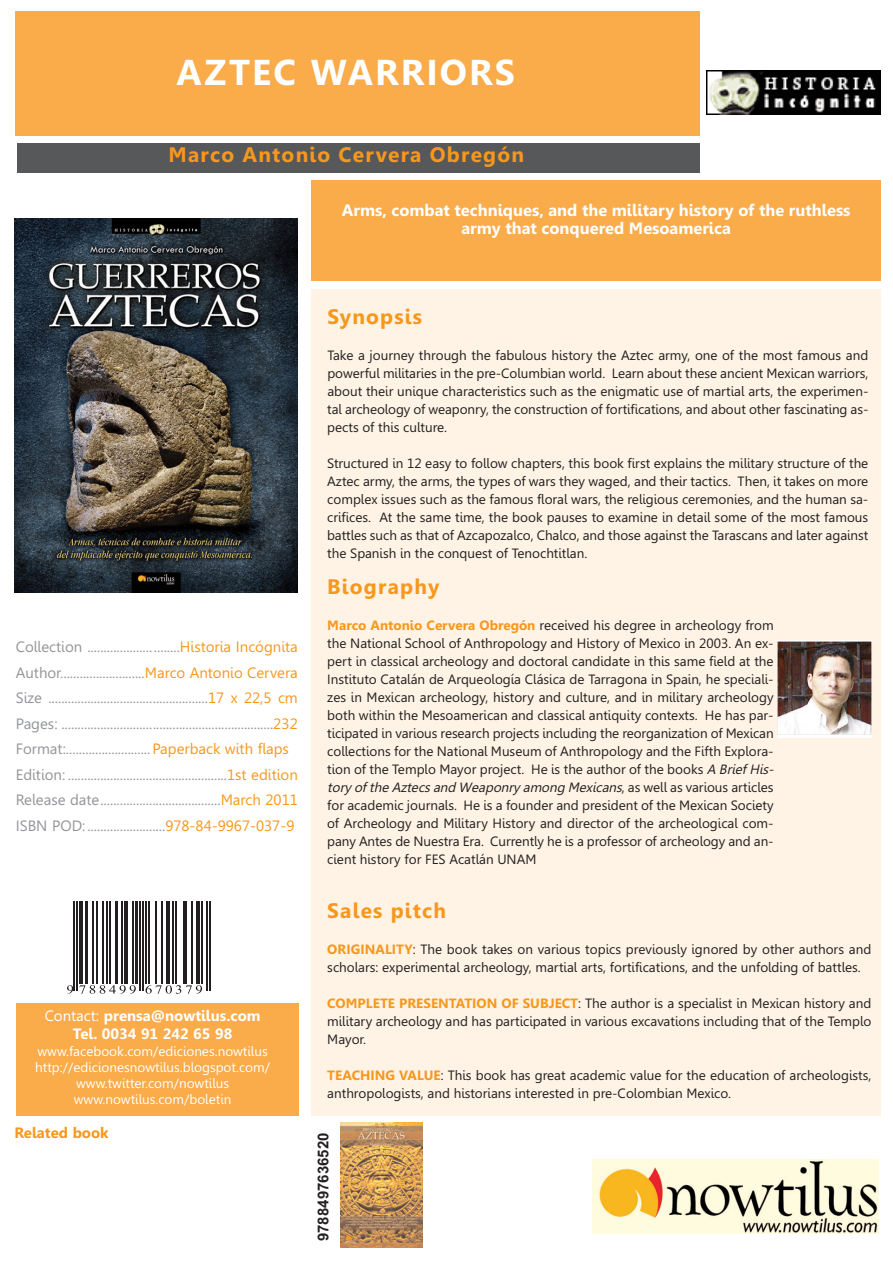
<style>
.page{position:relative;width:893px;height:1263px;background:#fff}
.page>*{position:absolute;margin:0;border:0;box-sizing:border-box;transform-origin:0 0}
.t1{font:700 36px "Gisha";letter-spacing:.055em;color:#fff}
.t2{font:700 21px "Gisha";letter-spacing:.055em;color:#f7981d}
.t3{font:700 16.5px/18px "Gisha";color:#fff;text-align:center}
.t4{font:15px/25.5px "Gisha";color:#939598}
.t5{font:700 15px/18px "Gisha";color:#fff;text-align:center}
.t6{font:700 15px "Arial";color:#231f20}
.t7{font:700 15px "Gisha";color:#f7981d}
.t8{font:13.5px/18px "Gisha";color:#231f20;text-align:justify}
.t9{font:13.5px/16.2px "Gisha";color:#fff;text-align:center}
.s1{color:#f7981d}
.s2{font-weight:400}
.s3{font-weight:700;color:#f7981d}
.s4{font-style:italic}
</style>
<div class="page">
<div style="left:17px;top:144px;width:683px;height:29px;background:#57585a"></div>
<div style="left:312px;top:289px;width:569px;height:827px;background:#fef3e4"></div>
<div style="left:16px;top:11px;width:684px;height:125px;background:#faab4a"></div>
<div style="left:16px;top:1003px;width:282px;height:113px;background:#faab4a"></div>
<svg style="left:73px;top:901px;width:138px;height:90px"></svg>
<hr style="left:74px;top:901px;width:1px;height:90px;background:#231f20">
<hr style="left:77px;top:901px;width:1px;height:90px;background:#231f20">
<hr style="left:79px;top:901px;width:4px;height:83px;background:#231f20">
<hr style="left:85px;top:901px;width:3px;height:83px;background:#231f20">
<hr style="left:92px;top:901px;width:1px;height:83px;background:#231f20">
<hr style="left:97px;top:901px;width:1px;height:83px;background:#231f20">
<hr style="left:102px;top:901px;width:1px;height:83px;background:#231f20">
<hr style="left:107px;top:901px;width:1px;height:83px;background:#231f20">
<hr style="left:110px;top:901px;width:1px;height:83px;background:#231f20">
<hr style="left:115px;top:901px;width:3px;height:83px;background:#231f20">
<hr style="left:121px;top:901px;width:1px;height:83px;background:#231f20">
<hr style="left:124px;top:901px;width:4px;height:83px;background:#231f20">
<hr style="left:133px;top:901px;width:1px;height:83px;background:#231f20">
<hr style="left:136px;top:901px;width:2px;height:83px;background:#231f20">
<hr style="left:140px;top:901px;width:1px;height:90px;background:#231f20">
<hr style="left:143px;top:901px;width:1px;height:90px;background:#231f20">
<hr style="left:146px;top:901px;width:1px;height:83px;background:#231f20">
<hr style="left:149px;top:901px;width:1px;height:83px;background:#231f20">
<hr style="left:156px;top:901px;width:1px;height:83px;background:#231f20">
<hr style="left:161px;top:901px;width:2px;height:83px;background:#231f20">
<hr style="left:166px;top:901px;width:4px;height:83px;background:#231f20">
<hr style="left:173px;top:901px;width:1px;height:83px;background:#231f20">
<hr style="left:176px;top:901px;width:1px;height:83px;background:#231f20">
<hr style="left:183px;top:901px;width:1px;height:83px;background:#231f20">
<hr style="left:186px;top:901px;width:1px;height:83px;background:#231f20">
<hr style="left:192px;top:901px;width:1px;height:83px;background:#231f20">
<hr style="left:196px;top:901px;width:4px;height:83px;background:#231f20">
<hr style="left:202px;top:901px;width:1px;height:83px;background:#231f20">
<hr style="left:206px;top:901px;width:1px;height:90px;background:#231f20">
<hr style="left:209px;top:901px;width:1px;height:90px;background:#231f20">
<svg style="left:67px;top:985px;width:6px;height:9px"></svg>
<svg style="left:79px;top:985px;width:57px;height:9px"></svg>
<svg style="left:145px;top:985px;width:57px;height:9px"></svg>
<img style="left:593px;top:1159px;width:286px;height:74px">
<img style="left:707px;top:71px;width:174px;height:43px">
<img style="left:15px;top:218px;width:283px;height:374px">
<svg style="left:422px;top:1123px;width:1px;height:125px"></svg>
<img style="left:340px;top:1123px;width:82px;height:125px">
<div style="left:312px;top:180px;width:569px;height:101px;background:#faab4a"></div>
<div style="left:777px;top:641px;width:94px;height:97px;background:linear-gradient(to right,#fff,#fff)"></div>
<img style="left:777px;top:641px;width:94px;height:93px">
<h1 class="t1" style="left:177px;top:58px;width:340px">AZTEC WARRIORS</h1>
<h2 class="t2" style="left:169px;top:147px;width:357px">Marco Antonio Cervera Obregón</h2>
<p class="t3" style="left:342px;top:203px;width:510px">Arms, combat techniques, and the military history of the ruthless army that conquered Mesoamerica</p>
<p class="t4" style="left:16px;top:636px;width:284px">Collection ............................<span class="s1">Historia Incógnita </span>Author..........................<span class="s1">Marco Antonio Cervera </span>Size .................................................<span class="s1">17 x 22,5 cm </span>Pages: .................................................................<span class="s1">232<br></span>Format:..........................<span class="s1">Paperback with flaps </span>Edition: .................................................<span class="s1">1st edition </span>Release date.....................................<span class="s1">March 2011<br></span>ISBN POD:........................<span class="s1">978-84-9967-037-9</span></p>
<p class="t5" style="left:45px;top:1008px;width:217px"><span class="s2">Contact:</span> prensa@nowtilus.com<br>Tel. 0034 91 242 65 98</p>
<p class="t9" style="left:35px;top:1044px;width:236px">www.facebook.com/ediciones.nowtilus http://edicionesnowtilus.blogspot.com/ www.twitter.com/nowtilus www.nowtilus.com/boletin</p>
<p class="t7" style="left:14px;top:1127px;width:96px">Related book</p>
<h2 class="t2" style="left:327px;top:308px;width:96px">Synopsis</h2>
<p class="t8" style="left:327px;top:348px;width:543px">Take a journey through the fabulous history the Aztec army, one of the most famous and powerful militaries in the pre-Columbian world. Learn about these ancient Mexican warriors, about their unique characteristics such as the enigmatic use of martial arts, the experimen&shy;tal archeology of weaponry, the construction of fortifications, and about other fascinating as&shy;pects of this culture.</p>
<p class="t8" style="left:327px;top:456px;width:543px">Structured in 12 easy to follow chapters, this book first explains the military structure of the Aztec army, the arms, the types of wars they waged, and their tactics. Then, it takes on more complex issues such as the famous floral wars, the religious ceremonies, and the human sa&shy;crifices. At the same time, the book pauses to examine in detail some of the most famous battles such as that of Azcapozalco, Chalco, and those against the Tarascans and later against the Spanish in the conquest of Tenochtitlan.</p>
<h2 class="t2" style="left:327px;top:578px;width:114px">Biography</h2>
<p class="t8" style="left:327px;top:618px;width:451px;text-align:left"><span class="s3">Marco Antonio Cervera Obregón</span> received his degree in archeology from the National School of Anthropology and History of Mexico in 2003. An ex&shy;pert in classical archeology and doctoral candidate in this same field at the Instituto Catalán de Arqueología Clásica de Tarragona in Spain, he speciali&shy;zes in Mexican archeology, history and culture, and in military archeology both within the Mesoamerican and classical antiquity contexts. He has par&shy;ticipated in various research projects including the reorganization of Mexican collections for the National Museum of Anthropology and the Fifth Explora&shy;tion of the Templo Mayor project. He is the author of the books <span class="s4">A Brief His&shy;tory of the Aztecs and Weaponry among Mexicans</span>, a s w e l l a s va r i o u s a r t i c l e s for academic journals. He is a founder and president of the Mexican Society of Archeology and Military History and director of the archeological com&shy;pany Antes de Nuestra Era. Currently he is a professor of archeology and an&shy;cient history for FES Acatlán UNAM</p>
<h2 class="t2" style="left:327px;top:902px;width:120px">Sales pitch</h2>
<p class="t8" style="left:327px;top:941px;width:546px"><span class="s3">ORIGINALITY</span>: The book takes on various topics previously ignored by other authors and scholars: experimental archeology, martial arts, fortifications, and the unfolding of battles.</p>
<p class="t8" style="left:327px;top:995px;width:546px"><span class="s3">COMPLETE PRESENTATION OF SUBJECT</span>: The author is a specialist in Mexican history and military archeology and has participated in various excavations including that of the Templo Mayor.</p>
<p class="t8" style="left:327px;top:1067px;width:546px"><span class="s3">TEACHING VALUE</span>: This book has great academic value for the education of archeologists, anthropologists, and historians interested in pre-Colombian Mexico.</p>
<p class="t6" style="left:313px;top:1241px;width:110px;rotate:-90deg">9788497636520</p>
</div>
